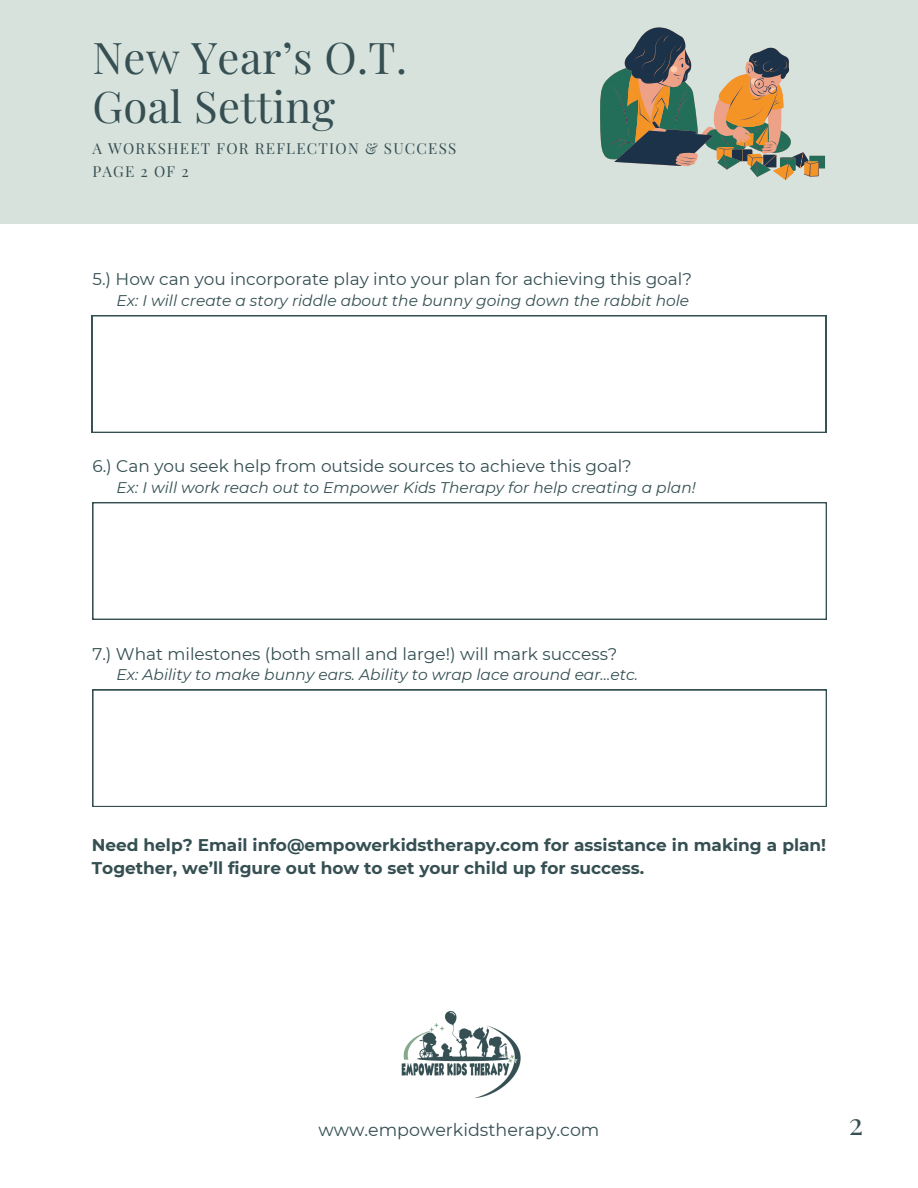
<style>
.page{position:relative;width:918px;height:1188px;background:#fff}
.page>*{position:absolute;margin:0;border:0;box-sizing:border-box;transform-origin:0 0}
.t1{font:43.65px "Playfair Display";letter-spacing:.01em;color:#354f52}
.t2{font:30px "Playfair Display";color:#354f52}
.t3{font:17.4px "Montserrat";color:#354f52}
.t4{font:16.95px "Montserrat";color:#354f52}
.t5{font:700 16.95px/23.7px "Montserrat";color:#354f52}
.t6{font:italic 15.45px "Montserrat";color:#354f52}
.t7{font:15.15px "Playfair Display";letter-spacing:.08em;color:#354f52}
</style>
<div class="page">
<img style="left:401px;top:1011px;width:120px;height:87px">
<svg style="left:92px;top:315px;width:734px;height:117px"></svg>
<svg style="left:92px;top:502px;width:735px;height:117px"></svg>
<svg style="left:92px;top:690px;width:735px;height:117px"></svg>
<div style="left:0;top:0;width:918px;height:223px;background:#d8e2dc"></div>
<svg style="left:600px;top:27px;width:225px;height:153px"></svg>
<p class="t1" style="left:92px;top:27px;width:316px">New Year’s O.T.</p>
<p class="t1" style="left:92px;top:76px;width:244px">Goal Setting</p>
<p class="t7" style="left:92px;top:138px;width:365px">A WORKSHEET FOR REFLECTION &amp; SUCCESS</p>
<p class="t7" style="left:92px;top:160px;width:98px">PAGE 2 OF 2</p>
<p class="t4" style="left:92px;top:269px;width:601px">5.) How can you incorporate play into your plan for achieving this goal?</p>
<p class="t6" style="left:117px;top:291px;width:574px">Ex: I will create a story riddle about the bunny going down the rabbit hole</p>
<p class="t4" style="left:92px;top:456px;width:541px">6.) Can you seek help from outside sources to achieve this goal?</p>
<p class="t6" style="left:117px;top:478px;width:581px">Ex: I will work reach out to Empower Kids Therapy for help creating a plan!</p>
<p class="t4" style="left:92px;top:643px;width:527px">7.) What milestones (both small and large!) will mark success?</p>
<p class="t6" style="left:117px;top:665px;width:523px">Ex: Ability to make bunny ears. Ability to wrap lace around ear...etc.</p>
<p class="t5" style="left:92px;top:833px;width:736px">Need help? Email info@empowerkidstherapy.com for assistance in making a plan!<br>Together, we’ll figure out how to set your child up for success.</p>
<p class="t3" style="left:318px;top:1119px;width:283px">www.empowerkidstherapy.com</p>
<p class="t2" style="left:849px;top:1102px;width:16px">2</p>
</div>
